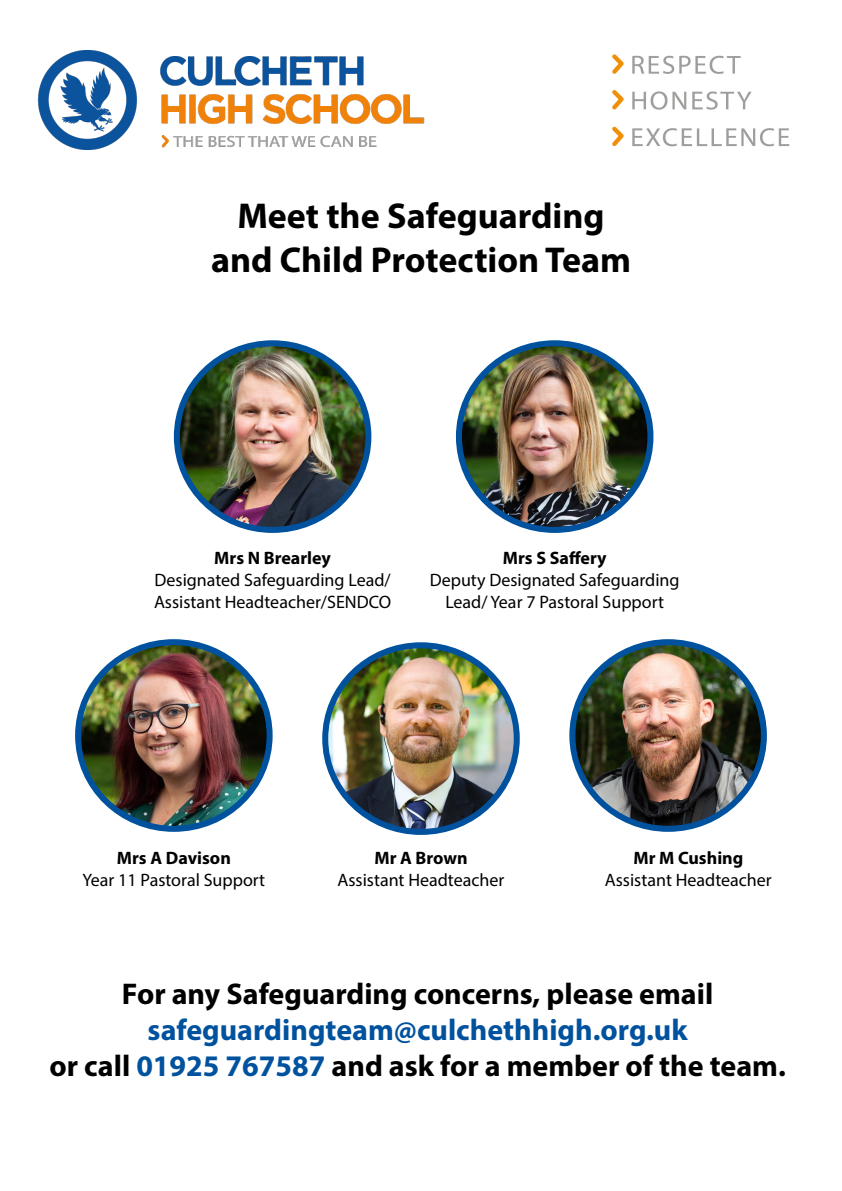
<style>
.page{position:relative;width:842px;height:1191px;background:#fff}
.page>*{position:absolute;margin:0;border:0;box-sizing:border-box;transform-origin:0 0}
.t1{font:700 36px/43.2px "Myriad Pro";color:#000;text-align:center}
.t2{font:700 30px/36px "Myriad Pro";color:#00529e;text-align:center}
.t3{font:700 30px "Myriad Pro";color:#000}
.t4{font:18px/21.6px "Myriad Pro";color:#000}
.t5{font:700 18px "Myriad Pro";color:#000}
.s1{color:#000}
</style>
<div class="page">
<img style="left:37px;top:50px;width:388px;height:100px">
<img style="left:177px;top:343px;width:191px;height:187px">
<div style="left:174px;top:340px;width:197px;height:193px;border:6px solid #00529e;border-radius:50%"></div>
<img style="left:78px;top:642px;width:190px;height:187px">
<div style="left:75px;top:639px;width:198px;height:193px;border:6px solid #00529e;border-radius:50%"></div>
<img style="left:574px;top:642px;width:190px;height:187px">
<div style="left:569px;top:639px;width:198px;height:193px;border:6px solid #00529e;border-radius:50%"></div>
<img style="left:459px;top:343px;width:191px;height:187px">
<div style="left:456px;top:340px;width:197px;height:193px;border:6px solid #00529e;border-radius:50%"></div>
<img style="left:612px;top:54px;width:178px;height:93px">
<img style="left:325px;top:645px;width:192px;height:187px">
<div style="left:322px;top:642px;width:198px;height:193px;border:6px solid #00529e;border-radius:50%"></div>
<h1 class="t1" style="left:211px;top:193px;width:421px">Meet the Safeguarding and Child Protection Team</h1>
<p class="t5" style="left:214px;top:546px;width:118px">Mrs N Brearley</p>
<p class="t4" style="left:154px;top:569px;width:239px">Designated Safeguarding Lead/<br>Assistant Headteacher/SENDCO</p>
<p class="t5" style="left:503px;top:546px;width:105px">Mrs S Saffery</p>
<p class="t4" style="left:430px;top:569px;width:251px;text-align:center">Deputy Designated Safeguarding<br>Lead/ Year 7 Pastoral Support</p>
<p class="t5" style="left:117px;top:846px;width:116px">Mrs A Davison</p>
<p class="t4" style="left:82px;top:868px;width:184px">Year 11 Pastoral Support</p>
<p class="t5" style="left:374px;top:846px;width:95px">Mr A Brown</p>
<p class="t4" style="left:337px;top:868px;width:168px">Assistant Headteacher</p>
<p class="t5" style="left:633px;top:846px;width:111px">Mr M Cushing</p>
<p class="t4" style="left:605px;top:868px;width:168px">Assistant Headteacher</p>
<h2 class="t3" style="left:122px;top:974px;width:593px">For any Safeguarding concerns, please email</h2>
<h2 class="t2" style="left:49px;top:1010px;width:738px">safeguardingteam@culchethhigh.org.uk<br><span class="s1">or call</span> 01925 767587 <span class="s1">and ask for a member of the team.</span></h2>
</div>
